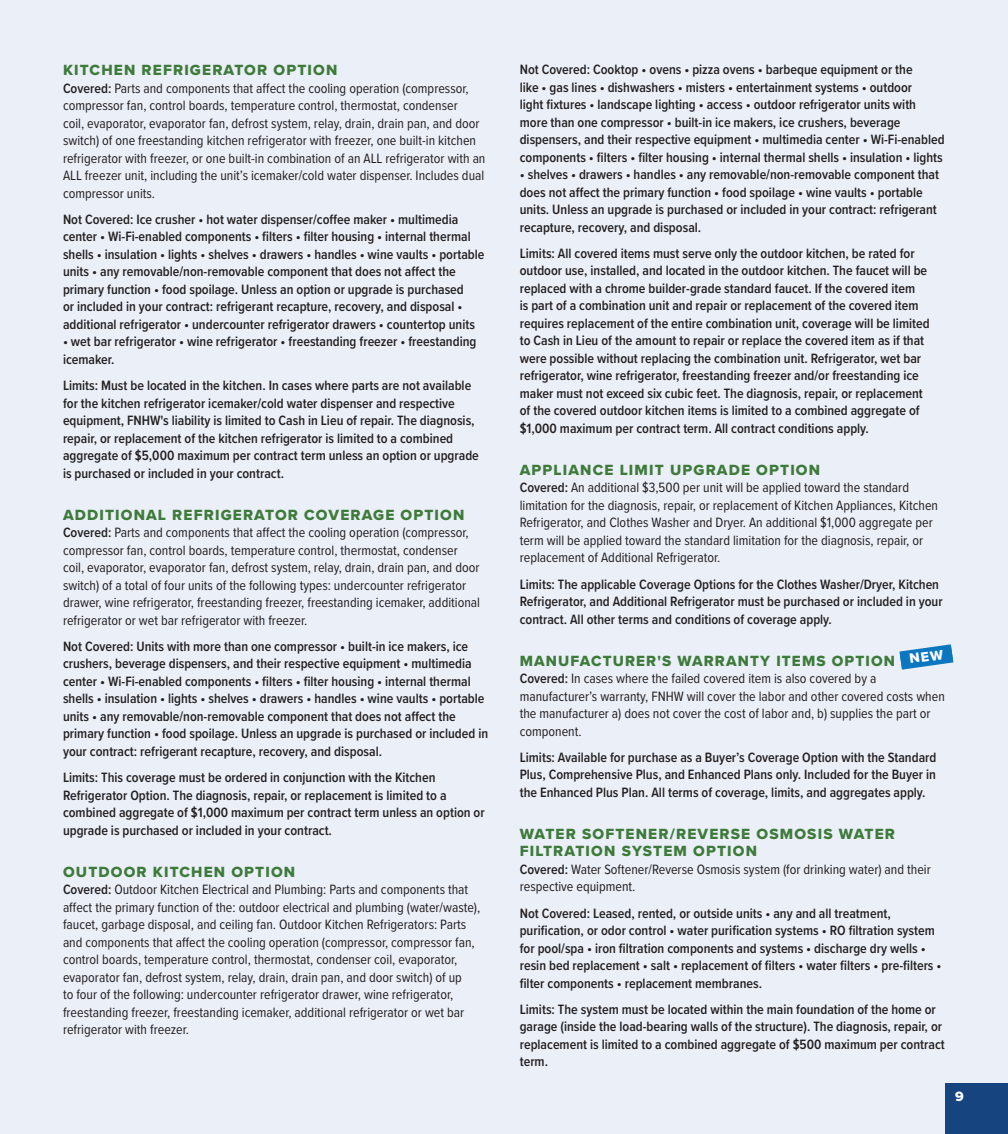
<style>
.page{position:relative;width:1008px;height:1134px;background:#eaeff8}
.page>*{position:absolute;margin:0;border:0;box-sizing:border-box;transform-origin:0 0}
.t1{font:15.4px/17.5px "Proxima Nova Extrabld";letter-spacing:.075em;color:#3e7a3a}
.t2{font:600 14px/17.5px "Proxima Nova Cond";color:#231f20}
.t3{font:14px/17.5px "Proxima Nova Cond";color:#231f20}
.t4{font:14px "Proxima Nova Extrabld";color:#fff}
.s1{font-weight:600}
</style>
<div class="page">
<div style="left:945px;top:1083px;width:63px;height:51px;background:#15447f"></div>
<svg style="left:899px;top:644px;width:54px;height:26px"></svg>
<p class="t1" style="left:63px;top:61px;width:276px">KITCHEN REFRIGERATOR OPTION</p>
<p class="t3" style="left:63px;top:79px;width:424px"><span class="s1">Covered:</span> Parts and components that affect the cooling operation (compressor, compressor fan, control boards, temperature control, thermostat, condenser<br>coil, evaporator, evaporator fan, defrost system, relay, drain, drain pan, and door switch) of one freestanding kitchen refrigerator with freezer, one built-in kitchen refrigerator with freezer, or one built-in combination of an ALL refrigerator with an ALL freezer unit, including the unit’s icemaker/cold water dispenser. Includes dual compressor units.</p>
<p class="t2" style="left:63px;top:210px;width:423px">Not Covered: Ice crusher • hot water dispenser/coffee maker • multimedia center • Wi-Fi-enabled components • filters • filter housing • internal thermal shells • insulation • lights • shelves • drawers • handles • wine vaults • portable units • any removable/non-removable component that does not affect the primary function • food spoilage. Unless an option or upgrade is purchased<br>or included in your contract: refrigerant recapture, recovery, and disposal • additional refrigerator • undercounter refrigerator drawers • countertop units</p>
<p class="t2" style="left:63px;top:333px;width:415px">• wet bar refrigerator • wine refrigerator • freestanding freezer • freestanding icemaker.</p>
<p class="t2" style="left:63px;top:376px;width:417px">Limits: Must be located in the kitchen. In cases where parts are not available for the kitchen refrigerator icemaker/cold water dispenser and respective equipment, FNHW's liability is limited to Cash in Lieu of repair. The diagnosis, repair, or replacement of the kitchen refrigerator is limited to a combined aggregate of $5,000 maximum per contract term unless an option or upgrade is purchased or included in your contract.</p>
<p class="t1" style="left:63px;top:505px;width:403px">ADDITIONAL REFRIGERATOR COVERAGE OPTION</p>
<p class="t3" style="left:63px;top:523px;width:419px"><span class="s1">Covered:</span> Parts and components that affect the cooling operation (compressor, compressor fan, control boards, temperature control, thermostat, condenser coil, evaporator, evaporator fan, defrost system, relay, drain, drain pan, and door switch) of a total of four units of the following types: undercounter refrigerator drawer, wine refrigerator, freestanding freezer, freestanding icemaker, additional refrigerator or wet bar refrigerator with freezer.</p>
<p class="t2" style="left:63px;top:637px;width:427px">Not Covered: Units with more than one compressor • built-in ice makers, ice crushers, beverage dispensers, and their respective equipment • multimedia center • Wi-Fi-enabled components • filters • filter housing • internal thermal shells • insulation • lights • shelves • drawers • handles • wine vaults • portable units • any removable/non-removable component that does not affect the primary function • food spoilage. Unless an upgrade is purchased or included in your contract: refrigerant recapture, recovery, and disposal.</p>
<p class="t2" style="left:63px;top:768px;width:423px">Limits: This coverage must be ordered in conjunction with the Kitchen Refrigerator Option. The diagnosis, repair, or replacement is limited to a combined aggregate of $1,000 maximum per contract term unless an option or upgrade is purchased or included in your contract.</p>
<p class="t1" style="left:63px;top:862px;width:234px">OUTDOOR KITCHEN OPTION</p>
<p class="t3" style="left:63px;top:880px;width:419px"><span class="s1">Covered:</span> Outdoor Kitchen Electrical and Plumbing: Parts and components that affect the primary function of the: outdoor electrical and plumbing (water/waste), faucet, garbage disposal, and ceiling fan. Outdoor Kitchen Refrigerators: Parts and components that affect the cooling operation (compressor, compressor fan, control boards, temperature control, thermostat, condenser coil, evaporator, evaporator fan, defrost system, relay, drain, drain pan, and door switch) of up<br>to four of the following: undercounter refrigerator drawer, wine refrigerator, freestanding freezer, freestanding icemaker, additional refrigerator or wet bar refrigerator with freezer.</p>
<p class="t2" style="left:520px;top:60px;width:426px">Not Covered: Cooktop • ovens • pizza ovens • barbeque equipment or the<br>like • gas lines • dishwashers • misters • entertainment systems • outdoor<br>light fixtures • landscape lighting • access • outdoor refrigerator units with more than one compressor • built-in ice makers, ice crushers, beverage dispensers, and their respective equipment • multimedia center • Wi-Fi-enabled components • filters • filter housing • internal thermal shells • insulation • lights</p>
<p class="t2" style="left:520px;top:165px;width:421px">• shelves • drawers • handles • any removable/non-removable component that does not affect the primary function • food spoilage • wine vaults • portable units. Unless an upgrade is purchased or included in your contract: refrigerant recapture, recovery, and disposal.</p>
<p class="t2" style="left:520px;top:244px;width:411px">Limits: All covered items must serve only the outdoor kitchen, be rated for outdoor use, installed, and located in the outdoor kitchen. The faucet will be replaced with a chrome builder-grade standard faucet. If the covered item<br>is part of a combination unit and repair or replacement of the covered item requires replacement of the entire combination unit, coverage will be limited to Cash in Lieu of the amount to repair or replace the covered item as if that were possible without replacing the combination unit. Refrigerator, wet bar refrigerator, wine refrigerator, freestanding freezer and/or freestanding ice maker must not exceed six cubic feet. The diagnosis, repair, or replacement of the covered outdoor kitchen items is limited to a combined aggregate of $1,000 maximum per contract term. All contract conditions apply.</p>
<p class="t1" style="left:520px;top:461px;width:302px">APPLIANCE LIMIT UPGRADE OPTION</p>
<p class="t3" style="left:520px;top:478px;width:420px"><span class="s1">Covered:</span> An additional $3,500 per unit will be applied toward the standard limitation for the diagnosis, repair, or replacement of Kitchen Appliances, Kitchen Refrigerator, and Clothes Washer and Dryer. An additional $1,000 aggregate per term will be applied toward the standard limitation for the diagnosis, repair, or replacement of Additional Refrigerator.</p>
<p class="t2" style="left:520px;top:575px;width:424px">Limits: The applicable Coverage Options for the Clothes Washer/Dryer, Kitchen<br>Refrigerator, and Additional Refrigerator must be purchased or included in your contract. All other terms and conditions of coverage apply.</p>
<p class="t1" style="left:520px;top:651px;width:377px">MANUFACTURER'S WARRANTY ITEMS OPTION</p>
<p class="t3" style="left:520px;top:669px;width:427px"><span class="s1">Covered:</span> In cases where the failed covered item is also covered by a manufacturer’s warranty, FNHW will cover the labor and other covered costs when the manufacturer a) does not cover the cost of labor and, b) supplies the part or component.</p>
<p class="t2" style="left:520px;top:748px;width:418px;text-align:justify">Limits: Available for purchase as a Buyer’s Coverage Option with the Standard Plus, Comprehensive Plus, and Enhanced Plans only. Included for the Buyer in the Enhanced Plus Plan. All terms of coverage, limits, and aggregates apply.</p>
<p class="t1" style="left:520px;top:825px;width:377px">WATER SOFTENER/REVERSE OSMOSIS WATER<br>FILTRATION SYSTEM OPTION</p>
<p class="t3" style="left:520px;top:860px;width:413px"><span class="s1">Covered:</span> Water Softener/Reverse Osmosis system (for drinking water) and their respective equipment.</p>
<p class="t2" style="left:520px;top:904px;width:423px">Not Covered: Leased, rented, or outside units • any and all treatment, purification, or odor control • water purification systems • RO filtration system for pool/spa • iron filtration components and systems • discharge dry wells • resin bed replacement • salt • replacement of filters • water filters • pre-filters • filter components • replacement membranes.</p>
<p class="t2" style="left:520px;top:1000px;width:427px">Limits: The system must be located within the main foundation of the home or garage (inside the load-bearing walls of the structure). The diagnosis, repair, or replacement is limited to a combined aggregate of $500 maximum per contract term.</p>
<p class="t4" style="left:955px;top:1086px;width:10px">9</p>
</div>
